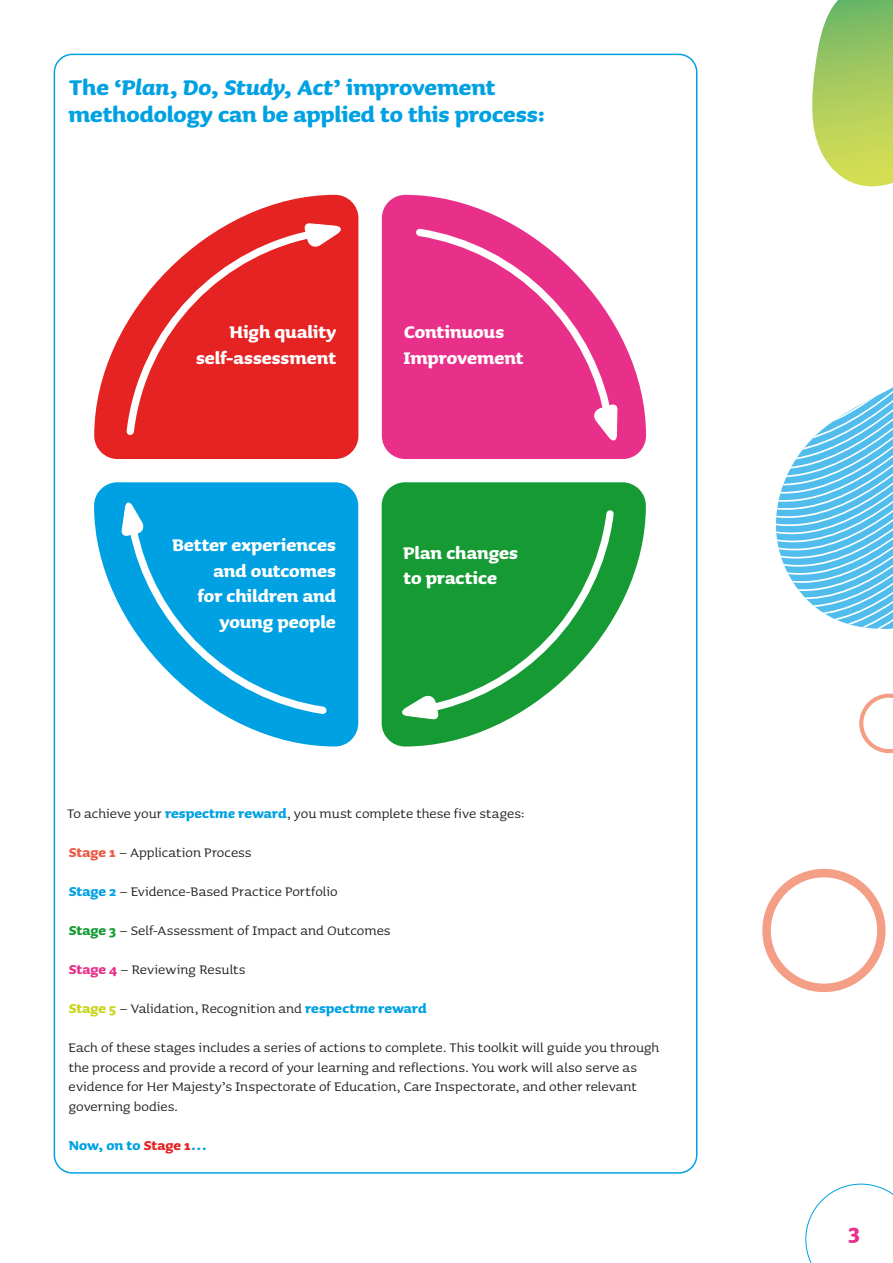
<style>
.page{position:relative;width:893px;height:1263px;background:#fff}
.page>*{position:absolute;margin:0;border:0;box-sizing:border-box;transform-origin:0 0}
.t1{font:700 27px/27px "Sauna Pro";color:#00a1e2}
.t2{font:700 27px "Sauna Pro";color:#e8308a}
.t3{font:700 21.45px/25.3px "Sauna Pro";color:#fff;text-align:right}
.t4{font:16.5px/19.5px "Sauna Pro";color:#1d1d1b}
.t5{font:700 16.5px "Sauna Pro";color:#00a1e2}
.s1{font-style:italic}
.s2{font-weight:700;color:#00a1e2}
.s3{font-weight:700;font-style:italic;color:#00a1e2}
.s4{font-weight:700;color:#eb5a44}
.s5{font-weight:700;color:#159a34}
.s6{font-weight:700;color:#e8308a}
.s7{font-weight:700;color:#c8d419}
.s8{color:#e52322}
</style>
<div class="page">
<svg style="left:805px;top:1184px;width:88px;height:79px"></svg>
<svg style="left:94px;top:195px;width:264px;height:264px;fill:#e52322"></svg>
<svg style="left:122px;top:222px;width:220px;height:217px"></svg>
<svg style="left:382px;top:195px;width:264px;height:264px;fill:#e8308a"></svg>
<svg style="left:411px;top:224px;width:207px;height:218px"></svg>
<svg style="left:382px;top:482px;width:264px;height:264px;fill:#159a34"></svg>
<svg style="left:401px;top:506px;width:217px;height:214px"></svg>
<svg style="left:94px;top:482px;width:264px;height:264px;fill:#00a1e2"></svg>
<svg style="left:121px;top:501px;width:210px;height:218px"></svg>
<svg style="left:812px;top:0;width:81px;height:184px;background:#b2d171"></svg>
<svg style="left:859px;top:694px;width:34px;height:59px"></svg>
<svg style="left:762px;top:869px;width:124px;height:123px"></svg>
<svg style="left:776px;top:387px;width:117px;height:242px"></svg>
<h1 class="t1" style="left:68px;top:73px;width:478px">The ‘<span class="s1">Plan, Do, Study, Act</span>’ improvement methodology can be applied to this process:</h1>
<h2 class="t3" style="left:196px;top:319px;width:142px">High quality self-assessment</h2>
<h2 class="t3" style="left:403px;top:319px;width:122px;text-align:left">Continuous<br>Improvement</h2>
<h2 class="t3" style="left:172px;top:532px;width:165px">Better experiences and outcomes<br>for children and young people</h2>
<h2 class="t3" style="left:403px;top:540px;width:116px;text-align:left">Plan changes to practice</h2>
<p class="t4" style="left:67px;top:804px;width:459px">To achieve your <span class="s2">respect</span><span class="s3">me</span> <span class="s2">reward</span>, you must complete these five stages:</p>
<p class="t4" style="left:69px;top:843px;width:184px"><span class="s4">Stage 1</span> – Application Process</p>
<p class="t4" style="left:69px;top:882px;width:270px"><span class="s2">Stage 2</span> – Evidence-Based Practice Portfolio</p>
<p class="t4" style="left:69px;top:921px;width:323px"><span class="s5">Stage 3</span> – Self-Assessment of Impact and Outcomes</p>
<p class="t4" style="left:69px;top:960px;width:178px"><span class="s6">Stage 4</span> – Reviewing Results</p>
<p class="t4" style="left:69px;top:999px;width:359px"><span class="s7">Stage 5</span> – Validation, Recognition and <span class="s2">respect</span><span class="s3">me</span> <span class="s2">reward</span></p>
<p class="t4" style="left:69px;top:1038px;width:592px">Each of these stages includes a series of actions to complete. This toolkit will guide you through the process and provide a record of your learning and reflections. You work will also serve as evidence for Her Majesty’s Inspectorate of Education, Care Inspectorate, and other relevant governing bodies.</p>
<p class="t5" style="left:69px;top:1135px;width:140px">Now, on to <span class="s8">Stage 1</span>…</p>
<h1 class="t2" style="left:848px;top:1216px;width:13px">3</h1>
</div>
